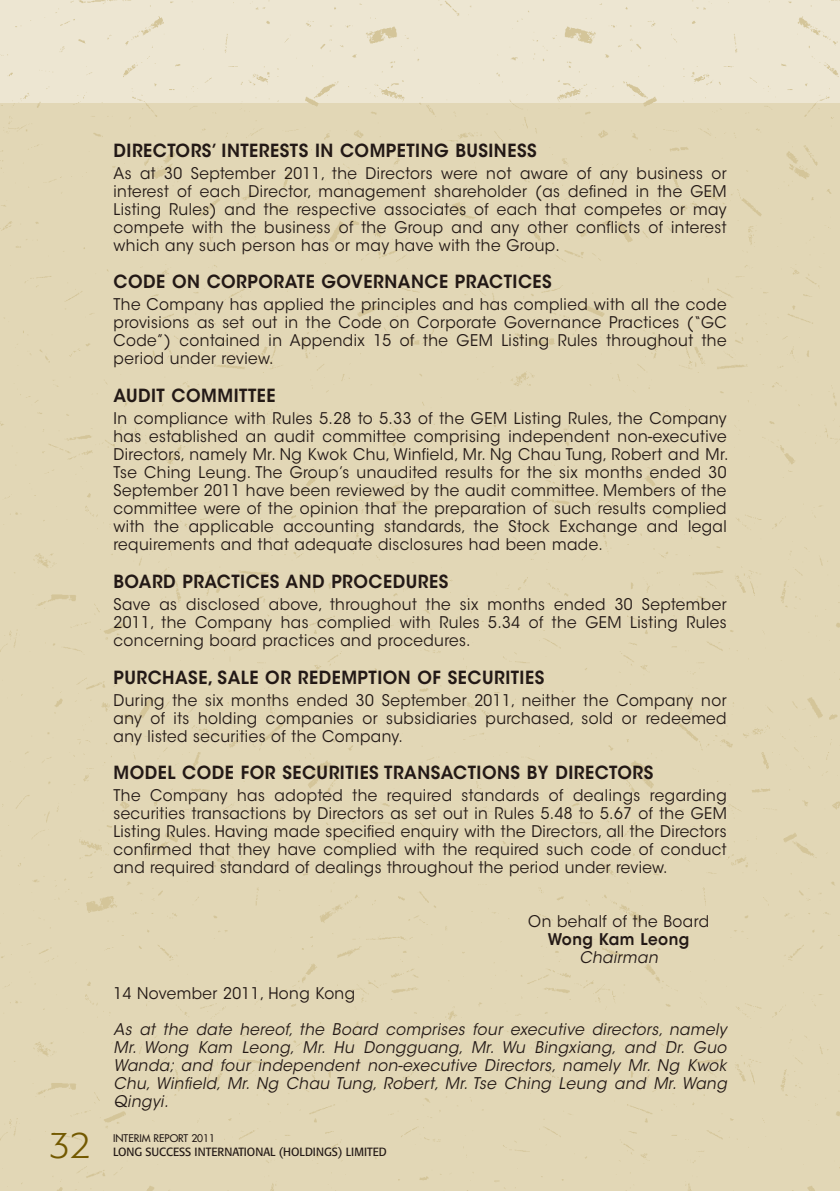
<style>
.page{position:relative;width:840px;height:1191px;background:#fff}
.page>*{position:absolute;margin:0;border:0;box-sizing:border-box;transform-origin:0 0}
.t1{font:300 37px "Formata";color:#735900}
.t2{font:600 18px "ITC Avant Garde Std";letter-spacing:.03em;color:#231916;scale:.95 1}
.t3{font:16px/18px "ITC Avant Garde Std";letter-spacing:.03em;color:#231916;text-align:justify;scale:.95 1}
.t4{font:italic 16px/18px "ITC Avant Garde Std";letter-spacing:.03em;color:#231916;text-align:justify;scale:.95 1}
.t5{font:600 16px "ITC Avant Garde Std";letter-spacing:.03em;color:#231916;scale:.95 1}
.t6{font:11.8px "Formata";color:#231916;scale:.95 1}
.t7{font:500 10.4px "Futura Std";color:#231916}
</style>
<div class="page">
<img style="left:0;top:0;width:839px;height:1191px">
<h1 class="t1" style="left:49px;top:1123px;width:44px">32</h1>
<p class="t2" style="left:113px;top:139px;width:446px">DIRECTORS’ INTERESTS IN COMPETING BUSINESS</p>
<p class="t3" style="left:113px;top:164px;width:646px">As at 30 September 2011, the Directors were not aware of any business or interest of each Director, management shareholder (as defined in the GEM Listing Rules) and the respective associates of each that competes or may compete with the business of the Group and any other conflicts of interest which any such person has or may have with the Group.</p>
<p class="t2" style="left:113px;top:270px;width:462px">CODE ON CORPORATE GOVERNANCE PRACTICES</p>
<p class="t3" style="left:113px;top:296px;width:646px">The Company has applied the principles and has complied with all the code provisions as set out in the Code on Corporate Governance Practices (“GC Code”) contained in Appendix 15 of the GEM Listing Rules throughout the period under review.</p>
<p class="t2" style="left:113px;top:384px;width:172px">AUDIT COMMITTEE</p>
<p class="t3" style="left:113px;top:409px;width:648px;text-align:left">In compliance with Rules 5.28 to 5.33 of the GEM Listing Rules, the Company has established an audit committee comprising independent non-executive Directors, namely Mr. Ng Kwok Chu, Winfield, Mr. Ng Chau Tung, Robert and Mr.<br>Tse Ching Leung. The Group’s unaudited results for the six months ended 30<br>September 2011 have been reviewed by the audit committee. Members of the committee were of the opinion that the preparation of such results complied with the applicable accounting standards, the Stock Exchange and legal requirements and that adequate disclosures had been made.</p>
<p class="t2" style="left:113px;top:570px;width:354px">BOARD PRACTICES AND PROCEDURES</p>
<p class="t3" style="left:113px;top:595px;width:646px">Save as disclosed above, throughout the six months ended 30 September 2011, the Company has complied with Rules 5.34 of the GEM Listing Rules concerning board practices and procedures.</p>
<p class="t2" style="left:113px;top:665px;width:454px">PURCHASE, SALE OR REDEMPTION OF SECURITIES</p>
<p class="t3" style="left:113px;top:691px;width:646px">During the six months ended 30 September 2011, neither the Company nor any of its holding companies or subsidiaries purchased, sold or redeemed any listed securities of the Company.</p>
<p class="t2" style="left:113px;top:761px;width:569px">MODEL CODE FOR SECURITIES TRANSACTIONS BY DIRECTORS</p>
<p class="t3" style="left:113px;top:786px;width:646px">The Company has adopted the required standards of dealings regarding securities transactions by Directors as set out in Rules 5.48 to 5.67 of the GEM Listing Rules. Having made specified enquiry with the Directors, all the Directors confirmed that they have complied with the required such code of conduct and required standard of dealings throughout the period under review.</p>
<p class="t3" style="left:528px;top:912px;width:192px">On behalf of the Board</p>
<p class="t5" style="left:547px;top:929px;width:150px">Wong Kam Leong</p>
<p class="t4" style="left:579px;top:949px;width:84px">Chairman</p>
<p class="t3" style="left:113px;top:984px;width:256px">14 November 2011, Hong Kong</p>
<p class="t4" style="left:113px;top:1021px;width:646px">As at the date hereof, the Board comprises four executive directors, namely Mr. Wong Kam Leong, Mr. Hu Dongguang, Mr. Wu Bingxiang, and Dr. Guo Wanda; and four independent non-executive Directors, namely Mr. Ng Kwok Chu, Winfield, Mr. Ng Chau Tung, Robert, Mr. Tse Ching Leung and Mr. Wang Qingyi.</p>
<p class="t7" style="left:113px;top:1131px;width:104px">INTERIM REPORT 2011</p>
<p class="t6" style="left:113px;top:1144px;width:289px">LONG SUCCESS INTERNATIONAL (HOLDINGS) LIMITED</p>
</div>
